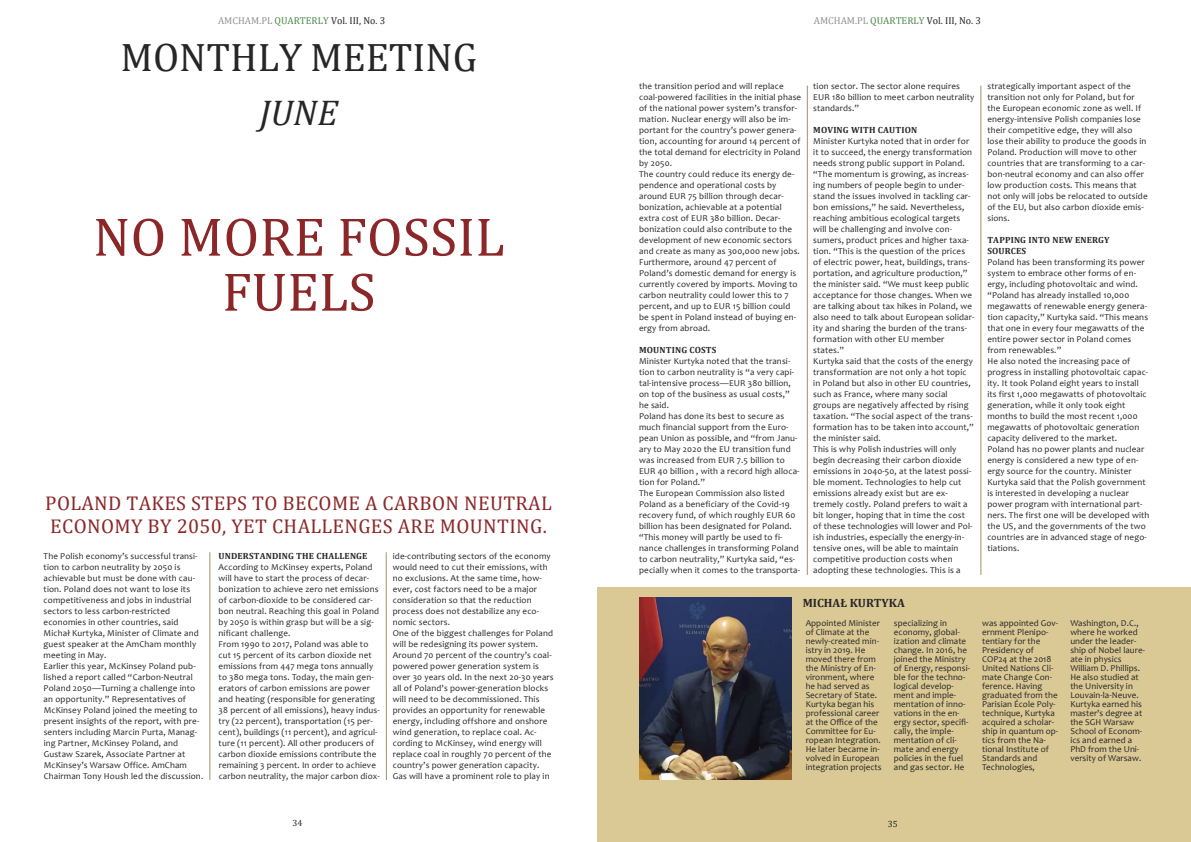
<style>
.page{position:relative;width:1191px;height:842px;background:#fff}
.page>*{position:absolute;margin:0;border:0;box-sizing:border-box;transform-origin:0 0}
.t1{font:55px/55px "Cambria";color:#8c2729;text-align:center}
.t2{font:40px "Cambria";color:#272627}
.t3{font:italic 36px "Cambria";color:#272627}
.t4{font:20px/23px "Cambria";letter-spacing:.015em;color:#8c2729}
.t5{font:700 12px "Cambria";color:#272627}
.t6{font:10px "Cambria Math";color:#272627}
.t7{font:9px/11px "Candara";letter-spacing:.015em;color:#272627}
.t8{font:700 9px/11px "Cambria";letter-spacing:.02em;color:#272627}
.t9{font:9px "Cambria Math";color:#272627}
.s1{color:#939393}
.s2{color:#4f8749}
</style>
<div class="page">
<div style="left:597px;top:587px;width:594px;height:255px;background:#dac995"></div>
<img style="left:639px;top:598px;width:152px;height:181px">
<hr style="left:807px;top:86px;width:1px;height:489px;background:#9f926c">
<hr style="left:980px;top:86px;width:1px;height:489px;background:#9f926c">
<hr style="left:210px;top:552px;width:1px;height:228px;background:#9f926c">
<hr style="left:386px;top:552px;width:1px;height:228px;background:#9f926c">
<p class="t6" style="left:218px;top:16px;width:169px"><span class="s1">AMCHAM.PL</span> <span class="s2">QUARTERLY</span> Vol. III, No. 3</p>
<h2 class="t2" style="left:120px;top:33px;width:358px">MONTHLY MEETING</h2>
<h3 class="t3" style="left:260px;top:91px;width:80px">JUNE</h3>
<h1 class="t1" style="left:93px;top:208px;width:413px">NO MORE FOSSIL<br>FUELS</h1>
<h3 class="t4" style="left:45px;top:491px;width:508px">POLAND TAKES STEPS TO BECOME A CARBON NEUTRAL<br>ECONOMY BY 2050, YET CHALLENGES ARE MOUNTING.</h3>
<p class="t7" style="left:44px;top:551px;width:161px">The Polish economy’s successful transi&shy;tion to carbon neutrality by 2050 is achievable but must be done with cau&shy;tion. Poland does not want to lose its competitiveness and jobs in industrial sectors to less carbon-restricted economies in other countries, said Michał Kurtyka, Minister of Climate and guest speaker at the AmCham monthly meeting in May.<br>Earlier this year, McKinsey Poland pub&shy;lished a report called “Carbon-Neutral Poland 2050—Turning a challenge into an opportunity.” Representatives of McKinsey Poland joined the meeting to present insights of the report, with pre&shy;senters including Marcin Purta, Manag&shy;ing Partner, McKinsey Poland, and Gustaw Szarek, Associate Partner at McKinsey’s Warsaw Office. AmCham Chairman Tony Housh led the discussion.</p>
<p class="t8" style="left:219px;top:550px;width:150px">UNDERSTANDING THE CHALLENGE</p>
<p class="t7" style="left:219px;top:563px;width:163px">According to McKinsey experts, Poland will have to start the process of decar&shy;bonization to achieve zero net emissions of carbon-dioxide to be considered car&shy;bon neutral. Reaching this goal in Poland by 2050 is within grasp but will be a sig&shy;nificant challenge.<br>From 1990 to 2017, Poland was able to cut 15 percent of its carbon dioxide net emissions from 447 mega tons annually to 380 mega tons. Today, the main gen&shy;erators of carbon emissions are power and heating (responsible for generating 38 percent of all emissions), heavy indus&shy;try (22 percent), transportation (15 per&shy;cent), buildings (11 percent), and agricul&shy;ture (11 percent). All other producers of carbon dioxide emissions contribute the remaining 3 percent. In order to achieve carbon neutrality, the major carbon diox-</p>
<p class="t7" style="left:393px;top:551px;width:162px">ide-contributing sectors of the economy would need to cut their emissions, with no exclusions. At the same time, how&shy;ever, cost factors need to be a major consideration so that the reduction process does not destabilize any eco&shy;nomic sectors.<br>One of the biggest challenges for Poland will be redesigning its power system.<br>Around 70 percent of the country’s coal&shy;powered power generation system is over 30 years old. In the next 20-30 years all of Poland’s power-generation blocks will need to be decommissioned. This provides an opportunity for renewable energy, including offshore and onshore wind generation, to replace coal. Ac&shy;cording to McKinsey, wind energy will replace coal in roughly 70 percent of the country’s power generation capacity.<br>Gas will have a prominent role to play in</p>
<p class="t9" style="left:293px;top:819px;width:11px">34</p>
<p class="t6" style="left:813px;top:16px;width:169px"><span class="s1">AMCHAM.PL</span> <span class="s2">QUARTERLY</span> Vol. III, No. 3</p>
<p class="t7" style="left:639px;top:82px;width:164px">the transition period and will replace coal-powered facilities in the initial phase of the national power system’s transfor&shy;mation. Nuclear energy will also be im&shy;portant for the country’s power genera&shy;tion, accounting for around 14 percent of the total demand for electricity in Poland by 2050.<br>The country could reduce its energy de&shy;pendence and operational costs by around EUR 75 billion through decar&shy;bonization, achievable at a potential extra cost of EUR 380 billion. Decar&shy;bonization could also contribute to the development of new economic sectors and create as many as 300,000 new jobs.<br>Furthermore, around 47 percent of Poland’s domestic demand for energy is currently covered by imports. Moving to carbon neutrality could lower this to 7 percent, and up to EUR 15 billion could be spent in Poland instead of buying en&shy;ergy from abroad.</p>
<p class="t8" style="left:639px;top:344px;width:79px">MOUNTING COSTS</p>
<p class="t7" style="left:639px;top:357px;width:162px">Minister Kurtyka noted that the transi&shy;tion to carbon neutrality is “a very capi&shy;tal-intensive process—EUR 380 billion, on top of the business as usual costs,” he said.<br>Poland has done its best to secure as much financial support from the Euro&shy;pean Union as possible, and “from Janu&shy;ary to May 2020 the EU transition fund was increased from EUR 7.5 billion to EUR 40 billion , with a record high alloca&shy;tion for Poland.”<br>The European Commission also listed Poland as a beneficiary of the Covid-19 recovery fund, of which roughly EUR 60 billion has been designated for Poland. “This money will partly be used to fi&shy;nance challenges in transforming Poland to carbon neutrality,” Kurtyka said, “es&shy;pecially when it comes to the transporta-</p>
<p class="t7" style="left:813px;top:82px;width:163px">tion sector. The sector alone requires<br>EUR 180 billion to meet carbon neutrality standards.”</p>
<p class="t8" style="left:813px;top:124px;width:105px">MOVING WITH CAUTION</p>
<p class="t7" style="left:813px;top:137px;width:163px">Minister Kurtyka noted that in order for it to succeed, the energy transformation needs strong public support in Poland. “The momentum is growing, as increas&shy;ing numbers of people begin to under&shy;stand the issues involved in tackling car&shy;bon emissions,” he said. Nevertheless, reaching ambitious ecological targets will be challenging and involve con&shy;sumers, product prices and higher taxa&shy;tion. “This is the question of the prices of electric power, heat, buildings, trans&shy;portation, and agriculture production,” the minister said. “We must keep public acceptance for those changes. When we are talking about tax hikes in Poland, we also need to talk about European solidar&shy;ity and sharing the burden of the trans&shy;formation with other EU member states.”<br>Kurtyka said that the costs of the energy transformation are not only a hot topic in Poland but also in other EU countries, such as France, where many social groups are negatively affected by rising taxation. “The social aspect of the trans&shy;formation has to be taken into account,” the minister said.<br>This is why Polish industries will only begin decreasing their carbon dioxide emissions in 2040-50, at the latest possi&shy;ble moment. Technologies to help cut emissions already exist but are ex&shy;tremely costly. Poland prefers to wait a bit longer, hoping that in time the cost of these technologies will lower and Pol&shy;ish industries, especially the energy-in&shy;tensive ones, will be able to maintain competitive production costs when adopting these technologies. This is a</p>
<p class="t7" style="left:987px;top:82px;width:162px">strategically important aspect of the transition not only for Poland, but for the European economic zone as well. If energy-intensive Polish companies lose their competitive edge, they will also lose their ability to produce the goods in Poland. Production will move to other countries that are transforming to a car&shy;bon-neutral economy and can also offer low production costs. This means that not only will jobs be relocated to outside of the EU, but also carbon dioxide emis&shy;sions.</p>
<p class="t8" style="left:987px;top:234px;width:124px">TAPPING INTO NEW ENERGY<br>SOURCES</p>
<p class="t7" style="left:987px;top:258px;width:163px">Poland has been transforming its power system to embrace other forms of en&shy;ergy, including photovoltaic and wind. “Poland has already installed 10,000 megawatts of renewable energy genera&shy;tion capacity,” Kurtyka said. “This means that one in every four megawatts of the entire power sector in Poland comes from renewables.”<br>He also noted the increasing pace of progress in installing photovoltaic capac&shy;ity. It took Poland eight years to install its first 1,000 megawatts of photovoltaic generation, while it only took eight months to build the most recent 1,000 megawatts of photovoltaic generation capacity delivered to the market.<br>Poland has no power plants and nuclear energy is considered a new type of en&shy;ergy source for the country. Minister Kurtyka said that the Polish government is interested in developing a nuclear power program with international part&shy;ners. The first one will be developed with the US, and the governments of the two countries are in advanced stage of nego&shy;tiations.</p>
<h3 class="t5" style="left:802px;top:596px;width:104px">MICHAŁ KURTYKA</h3>
<p class="t7" style="left:805px;top:620px;width:77px;line-height:9px">Appointed Minister of Climate at the newly-created min&shy;istry in 2019. He moved there from the Ministry of En&shy;vironment, where he had served as<br>Secretary of State.<br>Kurtyka began his professional career at the Office of the<br>Committee for Eu&shy;ropean Integration.<br>He later became in&shy;volved in European integration projects</p>
<p class="t7" style="left:894px;top:620px;width:78px;line-height:9px">specializing in economy, global&shy;ization and climate change. In 2016, he joined the Ministry of Energy, responsi&shy;ble for the techno&shy;logical develop&shy;ment and imple&shy;mentation of inno&shy;vations in the en&shy;ergy sector, specifi&shy;cally, the imple&shy;mentation of cli&shy;mate and energy policies in the fuel and gas sector. He</p>
<p class="t7" style="left:982px;top:620px;width:78px;line-height:9px">was appointed Gov&shy;ernment Plenipo&shy;tentiary for the<br>Presidency of<br>COP24 at the 2018<br>United Nations Cli&shy;mate Change Con&shy;ference. Having graduated from the<br>Parisian École Poly&shy;technique, Kurtyka acquired a scholar&shy;ship in quantum op&shy;tics from the Na&shy;tional Institute of<br>Standards and<br>Technologies,</p>
<p class="t7" style="left:1070px;top:620px;width:76px;line-height:9px">Washington, D.C., where he worked under the leader&shy;ship of Nobel laure&shy;ate in physics<br>William D. Phillips.<br>He also studied at the University in<br>Louvain-la-Neuve.<br>Kurtyka earned his master’s degree at the SGH Warsaw<br>School of Econom&shy;ics and earned a<br>PhD from the Uni&shy;versity of Warsaw.</p>
<p class="t9" style="left:888px;top:820px;width:11px">35</p>
</div>
